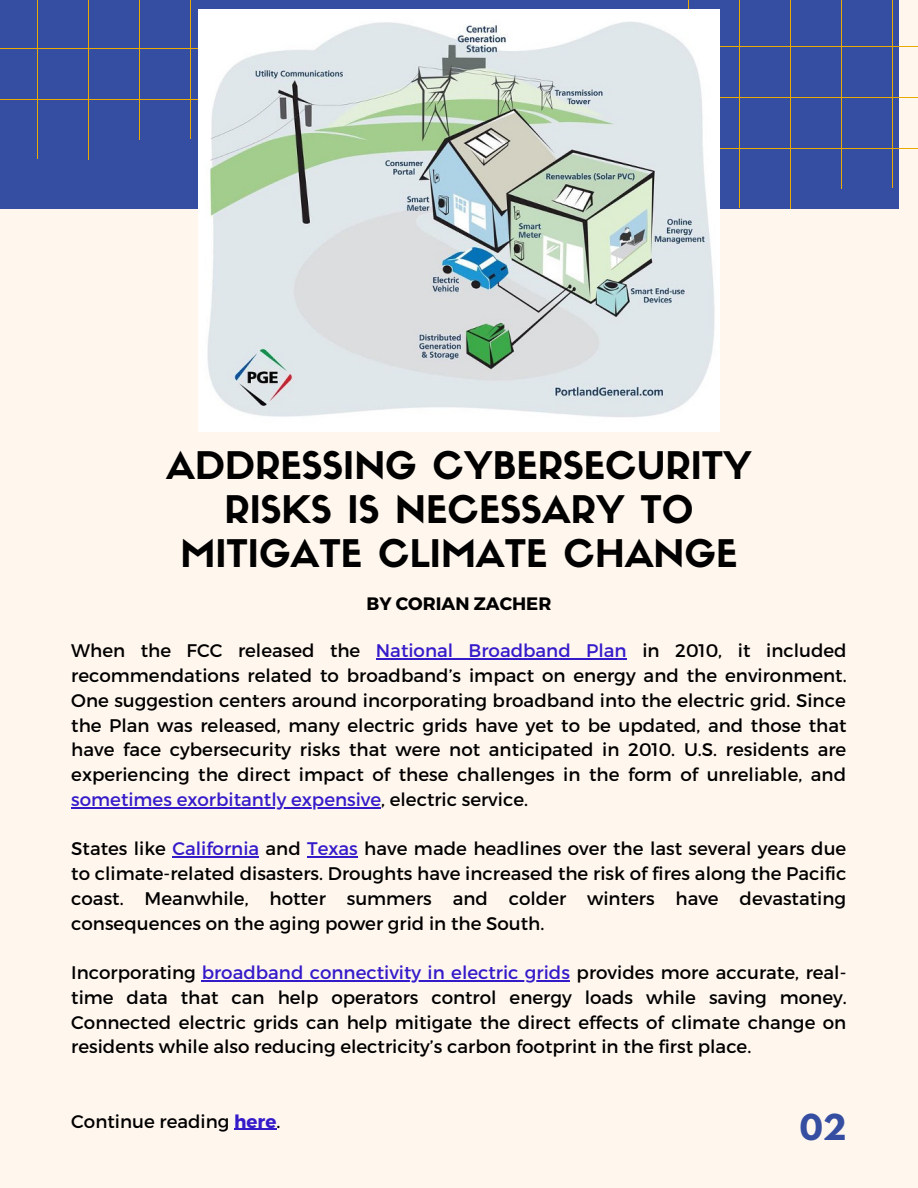
<style>
.page{position:relative;width:918px;height:1188px;background:#fff6ee}
.page>*{position:absolute;margin:0;border:0;box-sizing:border-box;transform-origin:0 0}
.t1{font:37.35px/43.8px "Sifonn Basic";color:#000;text-align:center}
.t2{font:700 31.65px "League Spartan";color:#354ea1}
.t3{font:18.3px/24.8px "Montserrat";color:#000;text-align:justify}
.t4{font:700 18px "Montserrat";color:#000}
.s1{color:#341bca}
.s2{font-weight:700;color:#341bca}
</style>
<div class="page">
<div style="left:0;top:0;width:898px;height:209px;background:#354ea1"></div>
<hr style="left:841px;top:0;width:1px;height:189px;background:#eaaa00">
<hr style="left:892px;top:0;width:1px;height:187px;background:#eaaa00">
<hr style="left:688px;top:0;width:1px;height:181px;background:#eaaa00">
<hr style="left:739px;top:0;width:1px;height:208px;background:#eaaa00">
<hr style="left:790px;top:0;width:1px;height:209px;background:#eaaa00">
<hr style="left:627px;top:46px;width:291px;height:1px;background:#eaaa00">
<hr style="left:663px;top:97px;width:255px;height:1px;background:#eaaa00">
<hr style="left:666px;top:148px;width:252px;height:1px;background:#eaaa00">
<hr style="left:139px;top:0;width:1px;height:140px;background:#eaaa00">
<hr style="left:190px;top:0;width:1px;height:138px;background:#eaaa00">
<hr style="left:37px;top:0;width:1px;height:159px;background:#eaaa00">
<hr style="left:88px;top:0;width:1px;height:160px;background:#eaaa00">
<hr style="left:0;top:48px;width:227px;height:1px;background:#eaaa00">
<hr style="left:0;top:99px;width:261px;height:1px;background:#eaaa00">
<img style="left:199px;top:10px;width:521px;height:422px">
<hr style="left:376px;top:658px;width:251px;height:2px;background:#341bca">
<hr style="left:71px;top:807px;width:310px;height:1px;background:#341bca">
<hr style="left:172px;top:856px;width:87px;height:2px;background:#341bca">
<hr style="left:307px;top:856px;width:51px;height:2px;background:#341bca">
<hr style="left:202px;top:980px;width:368px;height:1px;background:#341bca">
<hr style="left:234px;top:1129px;width:42px;height:1px;background:#341bca">
<h1 class="t1" style="left:166px;top:448px;width:587px">ADDRESSING CYBERSECURITY<br>RISKS IS NECESSARY TO<br>MITIGATE CLIMATE CHANGE</h1>
<p class="t4" style="left:367px;top:592px;width:186px">BY CORIAN ZACHER</p>
<p class="t3" style="left:71px;top:638px;width:777px">When the FCC released the <span class="s1">National Broadband Plan</span> in 2010, it included recommendations related to broadband’s impact on energy and the environment.<br>One suggestion centers around incorporating broadband into the electric grid. Since the Plan was released, many electric grids have yet to be updated, and those that have face cybersecurity risks that were not anticipated in 2010. U.S. residents are experiencing the direct impact of these challenges in the form of unreliable, and <span class="s1">sometimes exorbitantly expensive</span>, electric service.</p>
<p class="t3" style="left:71px;top:836px;width:777px">States like <span class="s1">California</span> and <span class="s1">Texas</span> have made headlines over the last several years due to climate-related disasters. Droughts have increased the risk of fires along the Pacific coast. Meanwhile, hotter summers and colder winters have devastating consequences on the aging power grid in the South.</p>
<p class="t3" style="left:71px;top:959px;width:777px">Incorporating <span class="s1">broadband connectivity in electric grids</span> provides more accurate, real&shy;time data that can help operators control energy loads while saving money.<br>Connected electric grids can help mitigate the direct effects of climate change on residents while also reducing electricity’s carbon footprint in the first place.</p>
<p class="t3" style="left:71px;top:1108px;width:211px">Continue reading <span class="s2">here</span>.</p>
<h2 class="t2" style="left:800px;top:1112px;width:48px">02</h2>
</div>
